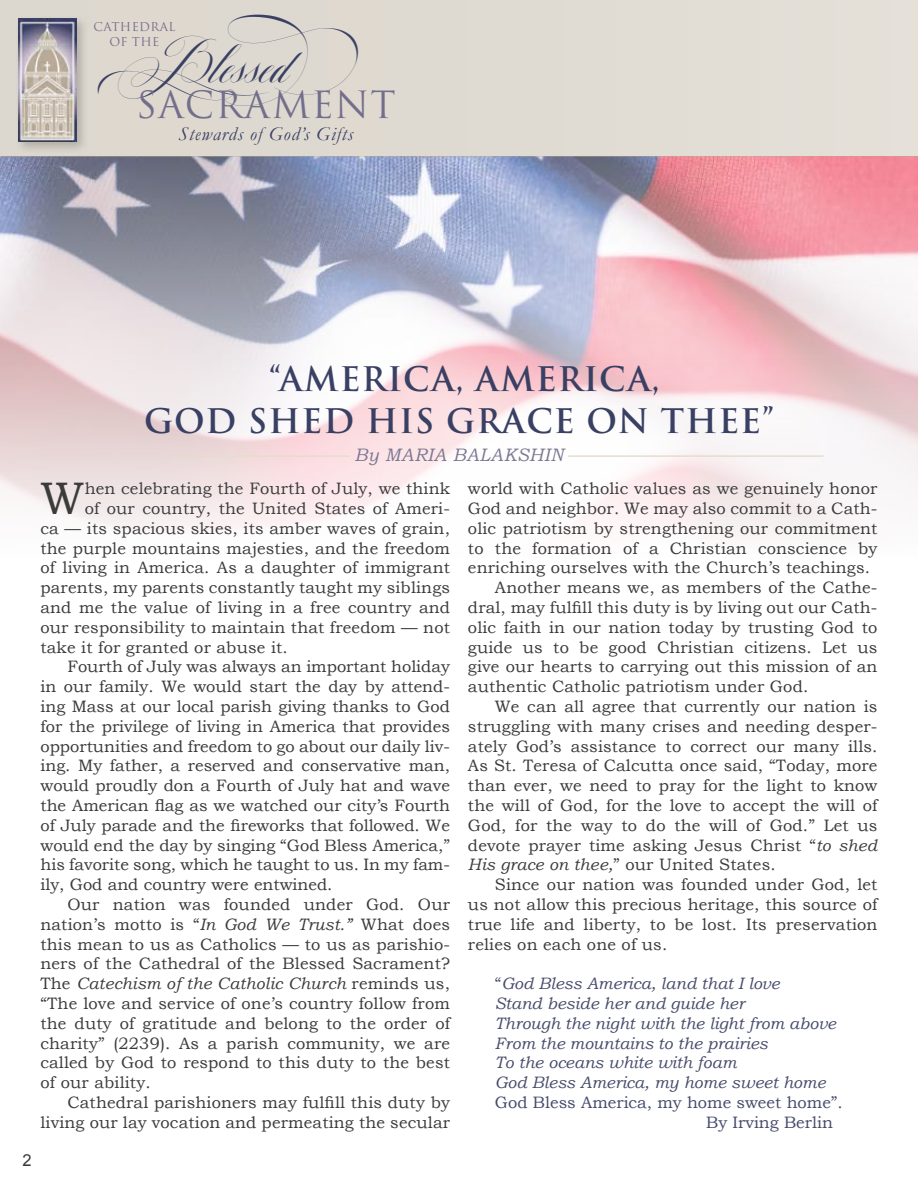
<style>
.page{position:relative;width:918px;height:1188px;background:#fff}
.page>*{position:absolute;margin:0;border:0;box-sizing:border-box;transform-origin:0 0}
.t1{font:45.6px "Bookman Old Style";color:#3b3b3c}
.t2{font:36.6px "Trajan Pro";letter-spacing:.03em;color:#736e8b}
.t3{font:900 33.3px "Mozart Script";color:#394063}
.t4{font:700 33px/42px "Trajan Pro";letter-spacing:.03em;color:#394063;text-align:center}
.t5{font:italic 19.5px "Garamond";letter-spacing:.05em;color:#394063}
.t6{font:italic 18px "Bookman Old Style";letter-spacing:.03em;color:#7c7792}
.t7{font:16.5px "Bookman Old Style";letter-spacing:.01em;color:#3b3b3c}
.t8{font:italic 16.5px/19.8px "Bookman Old Style";color:#464b6b}
.t9{font:16.5px/19.8px "Bookman Old Style";color:#464b6b}
.t10{font:italic 16.5px "Bookman Old Style";letter-spacing:.01em;color:#3b3b3c}
.t11{font:16.5px "Arial";color:#3b3b3c}
.t12{font:11.85px/15px "Trajan Pro";letter-spacing:.03em;color:#736e8b;text-align:center}
.s1{font-style:italic}
.s2{font-style:normal}
</style>
<div class="page">
<img style="left:0;top:157px;width:918px;height:377px">
<div style="left:0;top:0;width:918px;height:157px;background:#dfdad2"></div>
<div style="left:14px;top:14px;width:75px;height:140px;background:#000;opacity:.2"></div>
<img style="left:18px;top:18px;width:58px;height:123px">
<hr style="left:94px;top:455px;width:256px;height:2px;background:#e5ddd0">
<hr style="left:568px;top:455px;width:256px;height:2px;background:#e5ddd0">
<h3 class="t3" style="left:126px;top:51px;width:262px">Blessed</h3>
<p class="t12" style="left:94px;top:19px;width:83px">CATHEDRAL<br>OF THE</p>
<h2 class="t2" style="left:136px;top:82px;width:261px">SACRAMENT</h2>
<p class="t5" style="left:178px;top:121px;width:176px">Stewards of God’s Gifts</p>
<p class="t11" style="left:22px;top:1150px;width:11px">2</p>
<h3 class="t4" style="left:144px;top:358px;width:631px">“AMERICA, AMERICA,<br>GOD SHED HIS GRACE ON THEE”</h3>
<p class="t6" style="left:355px;top:443px;width:210px">By MARIA BALAKSHIN</p>
<h1 class="t1" style="left:40px;top:469px;width:45px">W</h1>
<p class="t7" style="left:85px;top:478px;width:367px">hen celebrating the Fourth of July, we think</p>
<p class="t7" style="left:85px;top:498px;width:367px">of our country, the United States of Ameri-</p>
<p class="t7" style="left:40px;top:517px;width:411px">ca — its spacious skies, its amber waves of grain,</p>
<p class="t7" style="left:40px;top:537px;width:411px">the purple mountains majesties, and the freedom</p>
<p class="t7" style="left:40px;top:557px;width:411px">of living in America. As a daughter of immigrant</p>
<p class="t7" style="left:40px;top:577px;width:411px">parents, my parents constantly taught my siblings</p>
<p class="t7" style="left:40px;top:597px;width:411px">and me the value of living in a free country and</p>
<p class="t7" style="left:40px;top:616px;width:411px">our responsibility to maintain that freedom — not</p>
<p class="t7" style="left:40px;top:636px;width:249px">take it for granted or abuse it.</p>
<p class="t7" style="left:67px;top:656px;width:384px">Fourth of July was always an important holiday</p>
<p class="t7" style="left:40px;top:676px;width:411px">in our family. We would start the day by attend-</p>
<p class="t7" style="left:40px;top:696px;width:411px">ing Mass at our local parish giving thanks to God</p>
<p class="t7" style="left:40px;top:715px;width:411px">for the privilege of living in America that provides</p>
<p class="t7" style="left:40px;top:735px;width:411px">opportunities and freedom to go about our daily liv-</p>
<p class="t7" style="left:40px;top:755px;width:411px">ing. My father, a reserved and conservative man,</p>
<p class="t7" style="left:40px;top:775px;width:411px">would proudly don a Fourth of July hat and wave</p>
<p class="t7" style="left:40px;top:795px;width:411px">the American flag as we watched our city’s Fourth</p>
<p class="t7" style="left:40px;top:814px;width:411px">of July parade and the fireworks that followed. We</p>
<p class="t7" style="left:40px;top:834px;width:411px">would end the day by singing “God Bless America,”</p>
<p class="t7" style="left:40px;top:854px;width:411px">his favorite song, which he taught to us. In my fam-</p>
<p class="t7" style="left:40px;top:874px;width:294px">ily, God and country were entwined.</p>
<p class="t7" style="left:67px;top:894px;width:384px">Our nation was founded under God. Our</p>
<p class="t7" style="left:40px;top:913px;width:411px">nation’s motto is “<span class="s1">In God We Trust.”</span> What does</p>
<p class="t7" style="left:40px;top:933px;width:411px">this mean to us as Catholics — to us as parishio-</p>
<p class="t7" style="left:40px;top:953px;width:411px">ners of the Cathedral of the Blessed Sacrament?</p>
<p class="t10" style="left:40px;top:972px;width:411px"><span class="s2">The</span> Catechism of the Catholic Church <span class="s2">reminds us,</span></p>
<p class="t7" style="left:40px;top:993px;width:411px">“The love and service of one’s country follow from</p>
<p class="t7" style="left:40px;top:1012px;width:411px">the duty of gratitude and belong to the order of</p>
<p class="t7" style="left:40px;top:1032px;width:411px">charity” (2239). As a parish community, we are</p>
<p class="t7" style="left:40px;top:1052px;width:411px">called by God to respond to this duty to the best</p>
<p class="t7" style="left:40px;top:1072px;width:112px">of our ability.</p>
<p class="t7" style="left:67px;top:1092px;width:384px">Cathedral parishioners may fulfill this duty by</p>
<p class="t7" style="left:40px;top:1111px;width:411px">living our lay vocation and permeating the secular</p>
<p class="t7" style="left:468px;top:478px;width:411px">world with Catholic values as we genuinely honor</p>
<p class="t7" style="left:468px;top:498px;width:411px">God and neighbor. We may also commit to a Cath-</p>
<p class="t7" style="left:468px;top:517px;width:411px">olic patriotism by strengthening our commitment</p>
<p class="t7" style="left:468px;top:537px;width:411px">to the formation of a Christian conscience by</p>
<p class="t7" style="left:468px;top:557px;width:404px">enriching ourselves with the Church’s teachings.</p>
<p class="t7" style="left:495px;top:577px;width:384px">Another means we, as members of the Cathe-</p>
<p class="t7" style="left:468px;top:597px;width:411px">dral, may fulfill this duty is by living out our Cath-</p>
<p class="t7" style="left:468px;top:616px;width:411px">olic faith in our nation today by trusting God to</p>
<p class="t7" style="left:468px;top:636px;width:411px">guide us to be good Christian citizens. Let us</p>
<p class="t7" style="left:468px;top:656px;width:411px">give our hearts to carrying out this mission of an</p>
<p class="t7" style="left:468px;top:676px;width:342px">authentic Catholic patriotism under God.</p>
<p class="t7" style="left:495px;top:696px;width:384px">We can all agree that currently our nation is</p>
<p class="t7" style="left:468px;top:715px;width:411px">struggling with many crises and needing desper-</p>
<p class="t7" style="left:468px;top:735px;width:411px">ately God’s assistance to correct our many ills.</p>
<p class="t7" style="left:468px;top:755px;width:411px">As St. Teresa of Calcutta once said, “Today, more</p>
<p class="t7" style="left:468px;top:775px;width:411px">than ever, we need to pray for the light to know</p>
<p class="t7" style="left:468px;top:795px;width:411px">the will of God, for the love to accept the will of</p>
<p class="t7" style="left:468px;top:814px;width:411px">God, for the way to do the will of God.” Let us</p>
<p class="t7" style="left:468px;top:834px;width:411px">devote prayer time asking Jesus Christ “<span class="s1">to shed</span></p>
<p class="t7" style="left:468px;top:854px;width:309px"><span class="s1">His grace on thee,</span>” our United States.</p>
<p class="t7" style="left:495px;top:874px;width:384px">Since our nation was founded under God, let</p>
<p class="t7" style="left:468px;top:894px;width:411px">us not allow this precious heritage, this source of</p>
<p class="t7" style="left:468px;top:913px;width:411px">true life and liberty, to be lost. Its preservation</p>
<p class="t7" style="left:468px;top:933px;width:201px">relies on each one of us.</p>
<p class="t8" style="left:495px;top:973px;width:343px"><span class="s2">“</span>God Bless America, land that I love<br>Stand beside her and guide her<br>Through the night with the light from above From the mountains to the prairies<br>To the oceans white with foam<br>God Bless America, my home sweet home</p>
<p class="t9" style="left:706px;top:1093px;width:138px;text-indent:-211px">God Bless America, my home sweet home”.<br>By Irving Berlin</p>
</div>
